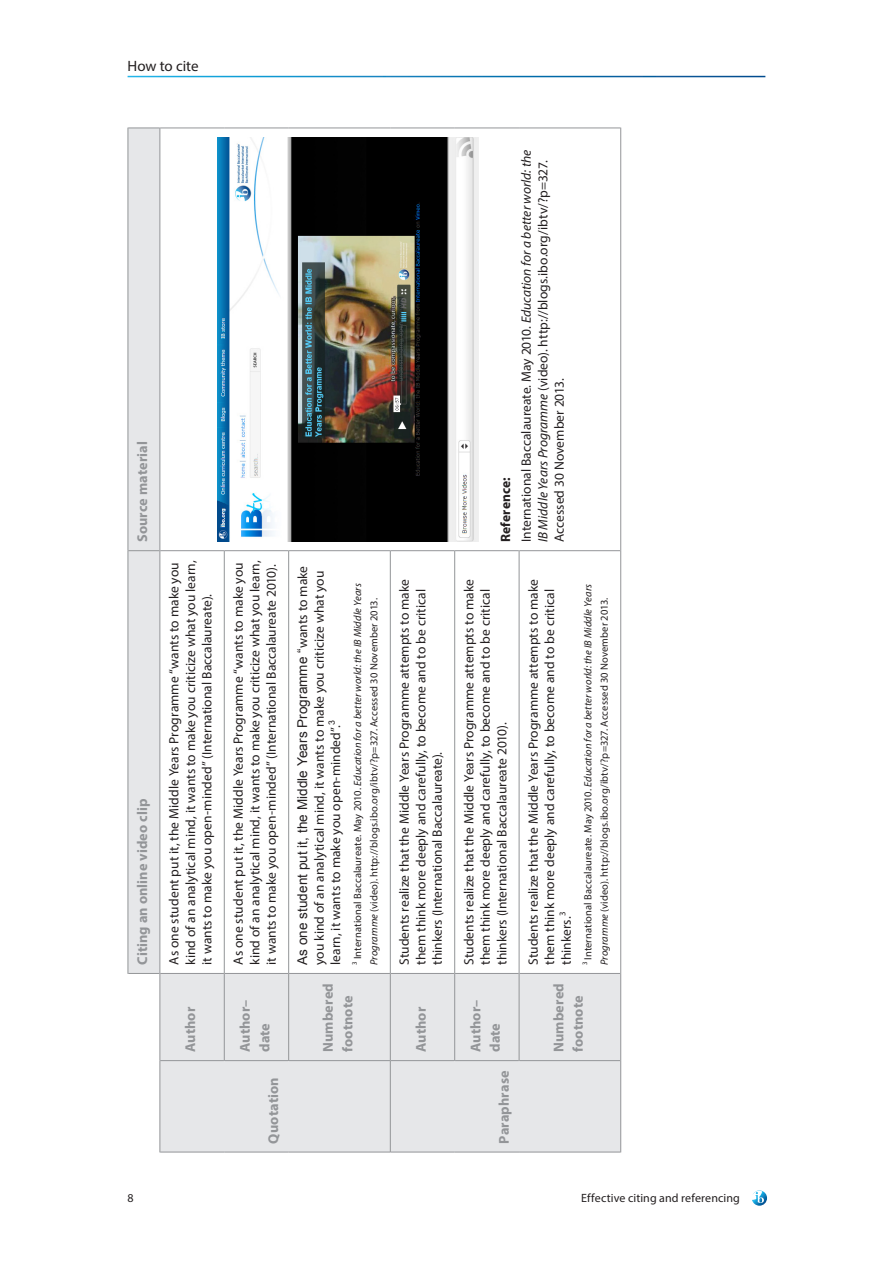
<style>
.page{position:relative;width:893px;height:1263px;background:#fff}
.page>*{position:absolute;margin:0;border:0;box-sizing:border-box;transform-origin:0 0}
.t1{font:15px "Myriad Pro";letter-spacing:-.005em;color:#231f20}
.t2{font:700 14.25px/19.5px "Myriad Pro";letter-spacing:.01em;color:#939598}
.t3{font:13.5px/16.5px "Myriad Pro";letter-spacing:.005em;color:#231f20}
.t4{font:13.5px "Arial";letter-spacing:.005em;color:#231f20}
.t5{font:12px "Myriad Pro";letter-spacing:.01em;color:#231f20}
.t6{font:10.5px/16.5px "Myriad Pro";letter-spacing:.01em;color:#231f20}
.s1{font-family:"Myriad Pro"}
.s2{font-style:italic}
.s3{font-weight:700}
</style>
<div class="page">
<svg style="left:752px;top:1190px;width:15px;height:16px"></svg>
<svg style="left:129px;top:129px;width:491px;height:1023px"></svg>
<hr style="left:128px;top:551px;width:1px;height:423px;background:#939598">
<hr style="left:128px;top:128px;width:1px;height:423px;background:#939598">
<hr style="left:128px;top:550px;width:32px;height:1px;background:#939598">
<hr style="left:128px;top:128px;width:32px;height:1px;background:#939598">
<hr style="left:160px;top:1152px;width:64px;height:1px;background:#939598">
<hr style="left:160px;top:1060px;width:64px;height:1px;background:#939598">
<hr style="left:160px;top:551px;width:1px;height:422px;background:#939598">
<hr style="left:160px;top:973px;width:64px;height:1px;background:#939598">
<hr style="left:160px;top:128px;width:1px;height:423px;background:#939598">
<hr style="left:160px;top:550px;width:64px;height:1px;background:#939598">
<hr style="left:160px;top:128px;width:64px;height:1px;background:#939598">
<hr style="left:224px;top:1152px;width:65px;height:1px;background:#939598">
<hr style="left:224px;top:973px;width:1px;height:88px;background:#939598">
<hr style="left:225px;top:1060px;width:63px;height:1px;background:#939598">
<hr style="left:224px;top:550px;width:1px;height:423px;background:#939598">
<hr style="left:225px;top:973px;width:63px;height:1px;background:#939598">
<hr style="left:225px;top:550px;width:63px;height:1px;background:#939598">
<hr style="left:224px;top:128px;width:65px;height:1px;background:#939598">
<hr style="left:289px;top:1152px;width:101px;height:1px;background:#939598">
<hr style="left:288px;top:973px;width:1px;height:88px;background:#939598">
<hr style="left:289px;top:1060px;width:101px;height:1px;background:#939598">
<hr style="left:288px;top:550px;width:1px;height:423px;background:#939598">
<hr style="left:289px;top:973px;width:101px;height:1px;background:#939598">
<hr style="left:289px;top:550px;width:101px;height:1px;background:#939598">
<hr style="left:289px;top:128px;width:101px;height:1px;background:#939598">
<hr style="left:390px;top:1060px;width:1px;height:92px;background:#939598">
<hr style="left:391px;top:1152px;width:64px;height:1px;background:#939598">
<hr style="left:390px;top:973px;width:1px;height:87px;background:#939598">
<hr style="left:391px;top:1060px;width:63px;height:1px;background:#939598">
<hr style="left:390px;top:550px;width:1px;height:423px;background:#939598">
<hr style="left:391px;top:973px;width:63px;height:1px;background:#939598">
<hr style="left:391px;top:550px;width:63px;height:1px;background:#939598">
<hr style="left:390px;top:128px;width:65px;height:1px;background:#939598">
<hr style="left:455px;top:1152px;width:64px;height:1px;background:#939598">
<hr style="left:454px;top:973px;width:1px;height:88px;background:#939598">
<hr style="left:455px;top:1060px;width:64px;height:1px;background:#939598">
<hr style="left:454px;top:550px;width:1px;height:423px;background:#939598">
<hr style="left:455px;top:973px;width:64px;height:1px;background:#939598">
<hr style="left:455px;top:550px;width:64px;height:1px;background:#939598">
<hr style="left:455px;top:128px;width:64px;height:1px;background:#939598">
<hr style="left:519px;top:1152px;width:101px;height:1px;background:#939598">
<hr style="left:519px;top:973px;width:1px;height:88px;background:#939598">
<hr style="left:519px;top:1060px;width:101px;height:1px;background:#939598">
<hr style="left:519px;top:550px;width:1px;height:423px;background:#939598">
<hr style="left:519px;top:973px;width:101px;height:1px;background:#939598">
<hr style="left:519px;top:550px;width:101px;height:1px;background:#939598">
<hr style="left:519px;top:128px;width:101px;height:1px;background:#939598">
<hr style="left:620px;top:1060px;width:1px;height:92px;background:#939598">
<hr style="left:620px;top:973px;width:1px;height:87px;background:#939598">
<hr style="left:620px;top:551px;width:1px;height:422px;background:#939598">
<hr style="left:620px;top:128px;width:1px;height:423px;background:#939598">
<hr style="left:128px;top:973px;width:32px;height:1px;background:#939598">
<hr style="left:160px;top:1060px;width:1px;height:92px;background:#939598">
<hr style="left:160px;top:973px;width:1px;height:87px;background:#939598">
<img style="left:218px;top:137px;width:260px;height:404px">
<p class="t1" style="left:128px;top:57px;width:72px">How to cite</p>
<p class="t2" style="left:132px;top:542px;width:102px;rotate:-90deg">Source material</p>
<p class="t2" style="left:132px;top:965px;width:168px;rotate:-90deg">Citing an online video clip</p>
<p class="t3" style="left:166px;top:965px;width:406px;rotate:-90deg">As one student put it, the Middle Years Programme “wants to make you kind of an analytical mind, it wants to make you criticize what you learn, it wants to make you open-minded” (International Baccalaureate).</p>
<p class="t2" style="left:180px;top:1052px;width:47px;rotate:-90deg">Author</p>
<p class="t3" style="left:230px;top:965px;width:406px;rotate:-90deg">As one student put it, the Middle Years Programme “wants to make you kind of an analytical mind, it wants to make you criticize what you learn, it wants to make you open-minded” (International Baccalaureate 2010).</p>
<p class="t2" style="left:235px;top:1052px;width:54px;rotate:-90deg">Author– date</p>
<p class="t2" style="left:263px;top:1143px;width:68px;rotate:-90deg">Quotation</p>
<p class="t4" style="left:295px;top:965px;width:401px;rotate:-90deg">As one student put it, the Middle Years Programme “<span class="s1">wants to make</span></p>
<p class="t3" style="left:311px;top:965px;width:396px;rotate:-90deg">you kind of an analytical mind, it wants to make you criticize what you learn, it wants to make you open-minded”.<sup>3</sup></p>
<p class="t6" style="left:349px;top:965px;width:383px;rotate:-90deg"><sup>3</sup> International Baccalaureate. May 2010. <span class="s2">Education for a better world: the IB Middle Years<br>Programme</span> (video). http://blogs.ibo.org/ibtv/?p=327. Accessed 30 November 2013.</p>
<p class="t2" style="left:318px;top:1052px;width:70px;rotate:-90deg">Numbered footnote</p>
<p class="t3" style="left:396px;top:965px;width:387px;rotate:-90deg">Students realize that the Middle Years Programme attempts to make them think more deeply and carefully, to become and to be critical thinkers (International Baccalaureate).</p>
<p class="t2" style="left:411px;top:1052px;width:47px;rotate:-90deg">Author</p>
<p class="t3" style="left:495px;top:542px;width:394px;line-height:20.7px;rotate:-90deg"><span class="s3">Reference:<br></span>International Baccalaureate. May 2010. <span class="s2">Education for a better world: the</span></p>
<p class="t3" style="left:534px;top:542px;width:383px;rotate:-90deg"><span class="s2">IB Middle Years Programme</span> (video). http://blogs.ibo.org/ibtv/?p=327.<br>Accessed 30 November 2013.</p>
<p class="t3" style="left:460px;top:965px;width:387px;rotate:-90deg">Students realize that the Middle Years Programme attempts to make them think more deeply and carefully, to become and to be critical thinkers (International Baccalaureate 2010).</p>
<p class="t2" style="left:465px;top:1052px;width:54px;rotate:-90deg">Author– date</p>
<p class="t2" style="left:494px;top:1143px;width:74px;rotate:-90deg">Paraphrase</p>
<p class="t3" style="left:525px;top:965px;width:387px;rotate:-90deg">Students realize that the Middle Years Programme attempts to make them think more deeply and carefully, to become and to be critical thinkers.<sup>3</sup></p>
<p class="t6" style="left:580px;top:965px;width:382px;rotate:-90deg"><sup>3</sup> International Baccalaureate. May 2010. <span class="s2">Education for a better world: the IB Middle Years<br>Programme</span> (video). http://blogs.ibo.org/ibtv/?p=327. Accessed 30 November 2013.</p>
<p class="t2" style="left:548px;top:1052px;width:70px;rotate:-90deg">Numbered footnote</p>
<p class="t5" style="left:128px;top:1190px;width:8px">8</p>
<p class="t5" style="left:581px;top:1190px;width:160px">Effective citing and referencing</p>
</div>
